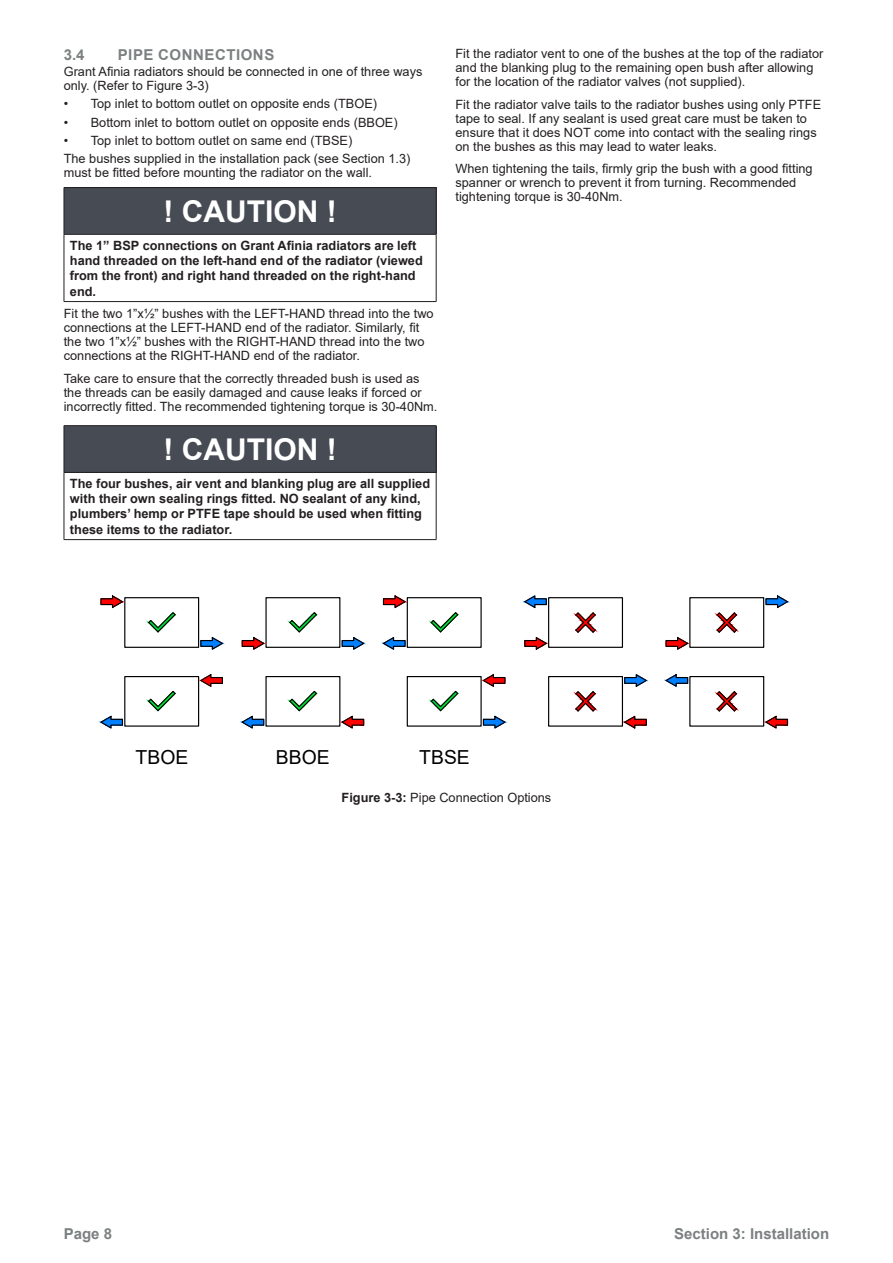
<style>
.page{position:relative;width:893px;height:1263px;background:#fff}
.page>*{position:absolute;margin:0;border:0;box-sizing:border-box;transform-origin:0 0}
.t1{font:700 30px "Arial";color:#fff}
.t2{font:19.35px "Arial";color:#000}
.Page_number_and_sect{font:700 15px "Arial";color:#7b8080}
.Section_heading_2{font:700 15px "Arial";letter-spacing:.035em;color:#7b8080}
.General_text{font:12.75px/14px "Arial";color:#231f20}
.Special_text_format{font:700 12.75px/15.3px "Arial";color:#231f20}
.s1{font-weight:700}
</style>
<div class="page">
<div style="left:64px;top:188px;width:372px;height:46px;background:#464b54"></div>
<hr style="left:64px;top:187px;width:372px;height:1px;background:#231f20">
<hr style="left:64px;top:188px;width:1px;height:46px;background:#231f20">
<hr style="left:436px;top:188px;width:1px;height:46px;background:#231f20">
<hr style="left:64px;top:234px;width:372px;height:1px;background:#231f20">
<hr style="left:64px;top:235px;width:1px;height:66px;background:#231f20">
<hr style="left:436px;top:235px;width:1px;height:66px;background:#231f20">
<hr style="left:64px;top:301px;width:372px;height:1px;background:#231f20">
<div style="left:64px;top:426px;width:372px;height:46px;background:#464b54"></div>
<hr style="left:64px;top:425px;width:372px;height:1px;background:#231f20">
<hr style="left:64px;top:426px;width:1px;height:46px;background:#231f20">
<hr style="left:436px;top:426px;width:1px;height:46px;background:#231f20">
<hr style="left:64px;top:472px;width:372px;height:1px;background:#231f20">
<hr style="left:64px;top:473px;width:1px;height:66px;background:#231f20">
<hr style="left:436px;top:473px;width:1px;height:66px;background:#231f20">
<hr style="left:64px;top:539px;width:372px;height:1px;background:#231f20">
<svg style="left:99px;top:595px;width:691px;height:134px"></svg>
<p class="Section_heading_2" style="left:64px;top:44px;width:22px">3.4</p>
<p class="Section_heading_2" style="left:118px;top:44px;width:158px">PIPE CONNECTIONS</p>
<p class="General_text" style="left:64px;top:64px;width:360px">Grant Afinia radiators should be connected in one of three ways only. (Refer to Figure 3-3)</p>
<p class="General_text" style="left:64px;top:97px;width:315px">• Top inlet to bottom outlet on opposite ends (TBOE)</p>
<p class="General_text" style="left:64px;top:115px;width:335px">• Bottom inlet to bottom outlet on opposite ends (BBOE)</p>
<p class="General_text" style="left:64px;top:133px;width:290px">• Top inlet to bottom outlet on same end (TBSE)</p>
<p class="General_text" style="left:64px;top:151px;width:348px">The bushes supplied in the installation pack (see Section 1.3) must be fitted before mounting the radiator on the wall.</p>
<p class="t1" style="left:163px;top:190px;width:175px">! CAUTION !</p>
<p class="Special_text_format" style="left:70px;top:238px;width:354px">The 1” BSP connections on Grant Afinia radiators are left hand threaded on the left-hand end of the radiator (viewed from the front) and right hand threaded on the right-hand end.</p>
<p class="General_text" style="left:64px;top:307px;width:371px">Fit the two 1”x½” bushes with the LEFT-HAND thread into the two connections at the LEFT-HAND end of the radiator. Similarly, fit the two 1”x½” bushes with the RIGHT-HAND thread into the two connections at the RIGHT-HAND end of the radiator.</p>
<p class="General_text" style="left:64px;top:371px;width:375px">Take care to ensure that the correctly threaded bush is used as the threads can be easily damaged and cause leaks if forced or incorrectly fitted. The recommended tightening torque is 30-40Nm.</p>
<p class="t1" style="left:163px;top:428px;width:175px">! CAUTION !</p>
<p class="Special_text_format" style="left:70px;top:476px;width:362px">The four bushes, air vent and blanking plug are all supplied with their own sealing rings fitted. NO sealant of any kind, plumbers’ hemp or PTFE tape should be used when fitting these items to the radiator.</p>
<p class="General_text" style="left:455px;top:47px;width:369px">Fit the radiator vent to one of the bushes at the top of the radiator and the blanking plug to the remaining open bush after allowing for the location of the radiator valves (not supplied).</p>
<p class="General_text" style="left:455px;top:97px;width:367px">Fit the radiator valve tails to the radiator bushes using only PTFE tape to seal. If any sealant is used great care must be taken to ensure that it does NOT come into contact with the sealing rings on the bushes as this may lead to water leaks.</p>
<p class="General_text" style="left:455px;top:162px;width:359px">When tightening the tails, firmly grip the bush with a good fitting spanner or wrench to prevent it from turning. Recommended tightening torque is 30-40Nm.</p>
<p class="t2" style="left:136px;top:744px;width:54px">TBOE</p>
<p class="t2" style="left:276px;top:744px;width:55px">BBOE</p>
<p class="t2" style="left:419px;top:744px;width:52px">TBSE</p>
<p class="General_text" style="left:342px;top:791px;width:211px"><span class="s1">Figure 3-3:</span> Pipe Connection Options</p>
<p class="Page_number_and_sect" style="left:64px;top:1223px;width:50px">Page 8</p>
<p class="Page_number_and_sect" style="left:674px;top:1223px;width:157px">Section 3: Installation</p>
</div>
